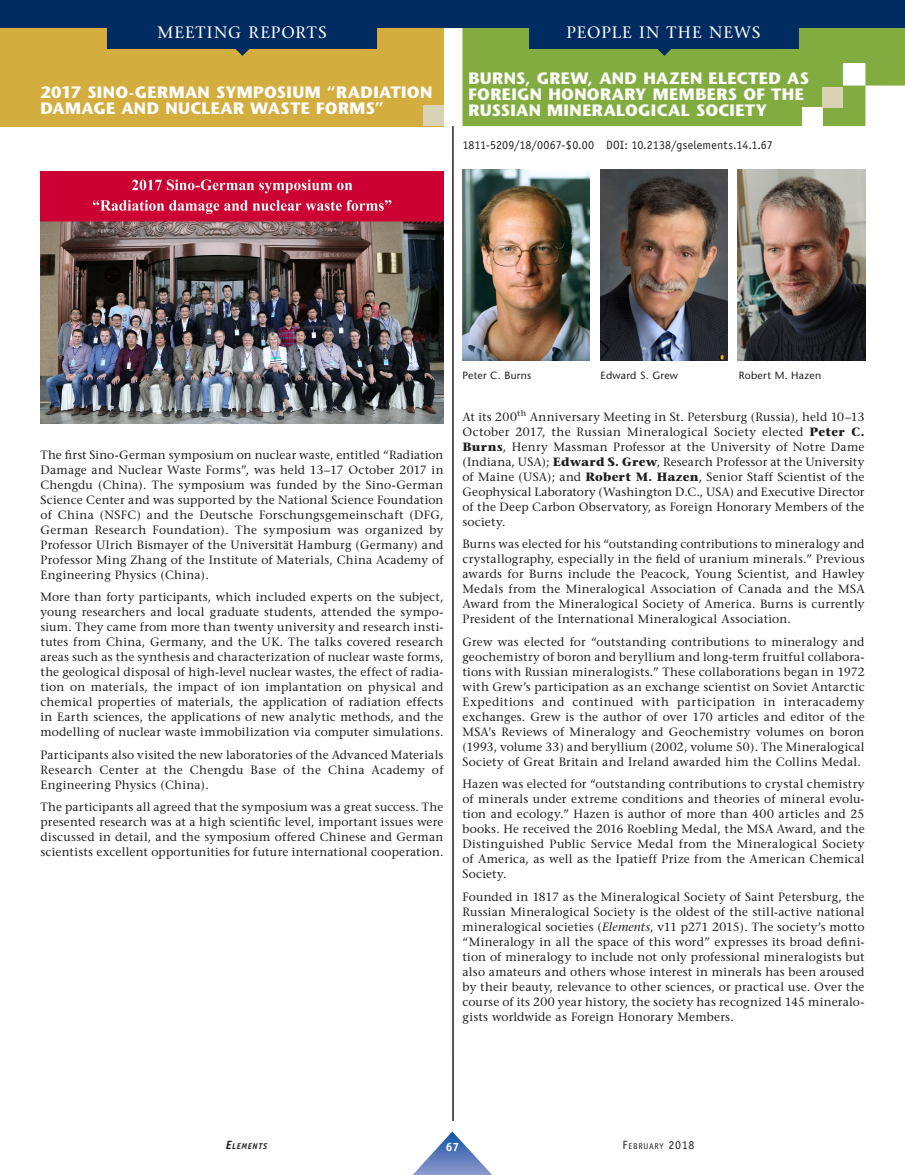
<style>
.page{position:relative;width:905px;height:1175px;background:#fff}
.page>*{position:absolute;margin:0;border:0;box-sizing:border-box;transform-origin:0 0}
.NIVEAU_1{font:700 16.5px/15.8px "Stone Sans";letter-spacing:.02em;color:#fcfcfc}
.Chroniques_titre{font:16.5px "Stone Serif";letter-spacing:.07em;color:#fff}
.Texte_courant{font:12px/15px "Stone Serif";letter-spacing:.02em;color:#231f20;text-align:justify}
.t1{font:12px "Officina Sans";letter-spacing:.01em;color:#231f20}
.t2{font:700 12px "Officina Sans";color:#fff}
.Vignette_photo{font:10.5px "Stone Sans";letter-spacing:.025em;color:#231f20}
.t3{font:8.4px "Officina Sans";letter-spacing:.08em;color:#231f20}
.t4{font:italic 700 8.4px "Officina Sans";letter-spacing:.08em;color:#231f20}
.s1{font-weight:700}
.s2{font-style:italic}
.s3{font-size:12px}
</style>
<div class="page">
<div style="left:0;top:0;width:443px;height:126px;background:#d3ad3d"></div>
<div style="left:423px;top:106px;width:20px;height:20px;background:#d9d2b4"></div>
<svg style="left:462px;top:27px;width:442px;height:99px;background:#88af4b"></svg>
<div style="left:802px;top:107px;width:20px;height:20px;background:#fff"></div>
<div style="left:822px;top:87px;width:20px;height:20px;background:#d9d2b4"></div>
<svg style="left:413px;top:1131px;width:78px;height:43px"></svg>
<img style="left:40px;top:172px;width:403px;height:252px">
<hr style="left:452px;top:126px;width:1px;height:994px;background:#231f20">
<div style="left:0;top:0;width:904px;height:27px;background:#002c62"></div>
<div style="left:107px;top:27px;width:270px;height:21px;background:#002c62"></div>
<svg style="left:232px;top:48px;width:21px;height:8px"></svg>
<div style="left:529px;top:27px;width:269px;height:21px;background:#002c62"></div>
<svg style="left:653px;top:48px;width:22px;height:8px"></svg>
<img style="left:600px;top:169px;width:127px;height:191px">
<img style="left:462px;top:169px;width:128px;height:191px">
<img style="left:737px;top:169px;width:128px;height:191px">
<p class="Chroniques_titre" style="left:157px;top:22px;width:171px">MEETING REPORTS</p>
<p class="NIVEAU_1" style="left:40px;top:84px;width:393px">2017 SINO-GERMAN SYMPOSIUM “RADIATION<br>DAMAGE AND NUCLEAR WASTE FORMS”</p>
<p class="Chroniques_titre" style="left:566px;top:22px;width:195px">PEOPLE IN THE NEWS</p>
<p class="NIVEAU_1" style="left:468px;top:71px;width:342px">BURNS, GREW, AND HAZEN ELECTED AS<br>FOREIGN HONORARY MEMBERS OF THE<br>RUSSIAN MINERALOGICAL SOCIETY</p>
<p class="t1" style="left:462px;top:137px;width:312px">1811-5209/18/0067-$0.00 DOI: 10.2138/gselements.14.1.67</p>
<p class="Texte_courant" style="left:40px;top:447px;width:404px">The first Sino-German symposium on nuclear waste, entitled “Radiation Damage and Nuclear Waste Forms”, was held 13–17 October 2017 in Chengdu (China). The symposium was funded by the Sino-German Science Center and was supported by the National Science Foundation of China (NSFC) and the Deutsche Forschungsgemeinschaft (DFG, German Research Foundation). The symposium was organized by Professor Ulrich Bismayer of the Universität Hamburg (Germany) and Professor Ming Zhang of the Institute of Materials, China Academy of Engineering Physics (China).</p>
<p class="Texte_courant" style="left:40px;top:589px;width:404px">More than forty participants, which included experts on the subject, young researchers and local graduate students, attended the sympo&shy;sium. They came from more than twenty university and research insti&shy;tutes from China, Germany, and the UK. The talks covered research areas such as the synthesis and characterization of nuclear waste forms, the geological disposal of high-level nuclear wastes, the effect of radia&shy;tion on materials, the impact of ion implantation on physical and chemical properties of materials, the application of radiation effects in Earth sciences, the applications of new analytic methods, and the modelling of nuclear waste immobilization via computer simulations.</p>
<p class="Texte_courant" style="left:40px;top:747px;width:404px">Participants also visited the new laboratories of the Advanced Materials Research Center at the Chengdu Base of the China Academy of Engineering Physics (China).</p>
<p class="Texte_courant" style="left:40px;top:799px;width:404px">The participants all agreed that the symposium was a great success. The presented research was at a high scientific level, important issues were discussed in detail, and the symposium offered Chinese and German scientists excellent opportunities for future international cooperation.</p>
<p class="Vignette_photo" style="left:462px;top:369px;width:70px">Peter C. Burns</p>
<p class="Vignette_photo" style="left:600px;top:369px;width:79px">Edward S. Grew</p>
<p class="Vignette_photo" style="left:738px;top:369px;width:84px">Robert M. Hazen</p>
<p class="Texte_courant" style="left:462px;top:409px;width:403px">At its 200<sup>th</sup> Anniversary Meeting in St. Petersburg (Russia), held 10–13<br>October 2017, the Russian Mineralogical Society elected <span class="s1">Peter C.<br>Burns</span>, Henry Massman Professor at the University of Notre Dame (Indiana, USA); <span class="s1">Edward S. Grew</span>, Research Professor at the University of Maine (USA); and <span class="s1">Robert M. Hazen</span>, Senior Staff Scientist of the Geophysical Laboratory (Washington D.C., USA) and Executive Director of the Deep Carbon Observatory, as Foreign Honorary Members of the society.</p>
<p class="Texte_courant" style="left:462px;top:536px;width:403px">Burns was elected for his “outstanding contributions to mineralogy and crystallography, especially in the field of uranium minerals.” Previous awards for Burns include the Peacock, Young Scientist, and Hawley Medals from the Mineralogical Association of Canada and the MSA Award from the Mineralogical Society of America. Burns is currently President of the International Mineralogical Association.</p>
<p class="Texte_courant" style="left:462px;top:634px;width:403px">Grew was elected for “outstanding contributions to mineralogy and geochemistry of boron and beryllium and long-term fruitful collabora&shy;tions with Russian mineralogists.” These collaborations began in 1972 with Grew’s participation as an exchange scientist on Soviet Antarctic Expeditions and continued with participation in interacademy exchanges. Grew is the author of over 170 articles and editor of the MSA’s Reviews of Mineralogy and Geochemistry volumes on boron (1993, volume 33) and beryllium (2002, volume 50). The Mineralogical Society of Great Britain and Ireland awarded him the Collins Medal.</p>
<p class="Texte_courant" style="left:462px;top:776px;width:403px">Hazen was elected for “outstanding contributions to crystal chemistry of minerals under extreme conditions and theories of mineral evolu&shy;tion and ecology.” Hazen is author of more than 400 articles and 25 books. He received the 2016 Roebling Medal, the MSA Award, and the Distinguished Public Service Medal from the Mineralogical Society of America, as well as the Ipatieff Prize from the American Chemical Society.</p>
<p class="Texte_courant" style="left:462px;top:889px;width:403px">Founded in 1817 as the Mineralogical Society of Saint Petersburg, the Russian Mineralogical Society is the oldest of the still-active national mineralogical societies (<span class="s2">Elements</span>, v11 p271 2015). The society’s motto “Mineralogy in all the space of this word” expresses its broad defini&shy;tion of mineralogy to include not only professional mineralogists but also amateurs and others whose interest in minerals has been aroused by their beauty, relevance to other sciences, or practical use. Over the course of its 200 year history, the society has recognized 145 mineralo&shy;gists worldwide as Foreign Honorary Members.</p>
<p class="t4" style="left:226px;top:1141px;width:43px"><span class="s3">E</span>LEMENTS</p>
<p class="t2" style="left:446px;top:1139px;width:15px">67</p>
<p class="t3" style="left:622px;top:1141px;width:73px"><span class="s3">F</span>EBRUARY <span class="s3">2018</span></p>
</div>
